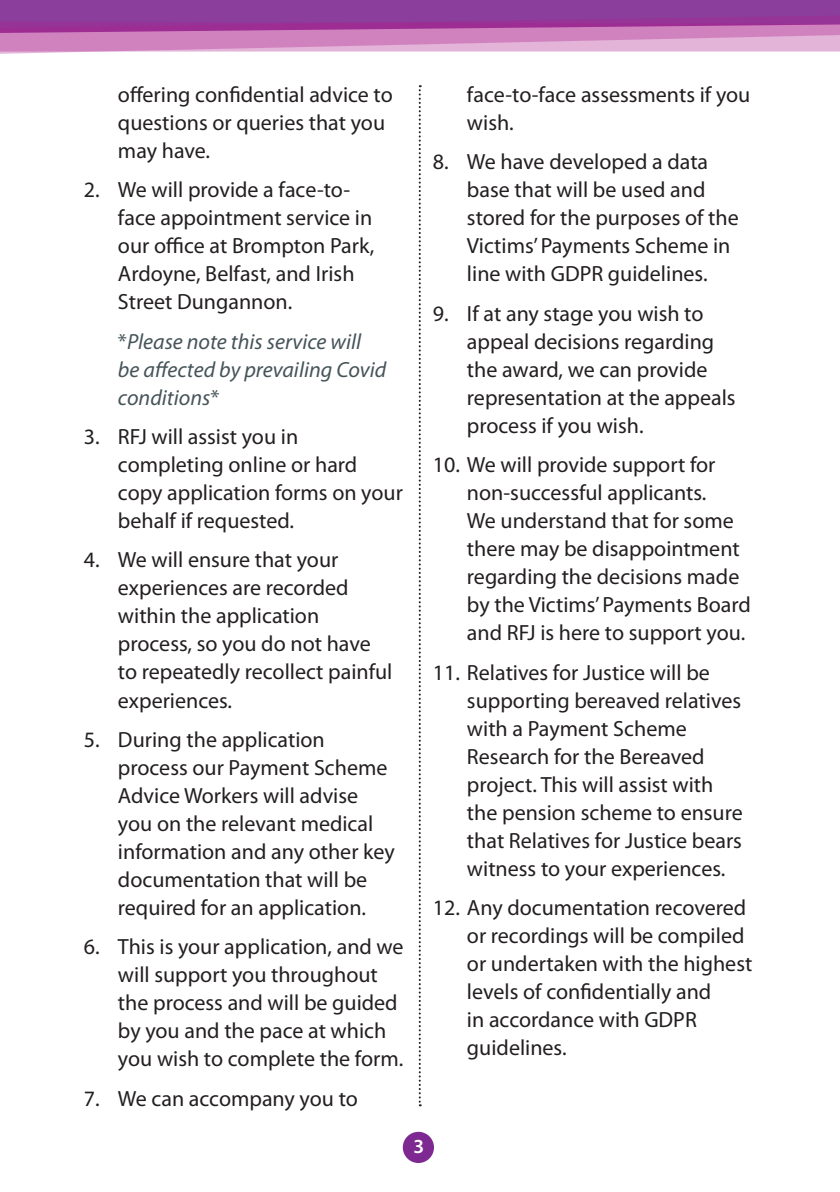
<style>
.page{position:relative;width:840px;height:1192px;background:#fff}
.page>*{position:absolute;margin:0;border:0;box-sizing:border-box;transform-origin:0 0}
.t1{font:22px/28px "Myriad Pro";color:#231f20}
.t2{font:italic 22px/28px "Myriad Pro";color:#465459}
.t3{font:600 20px "Myriad Pro";color:#fff}
.s1{font-style:normal}
</style>
<div class="page">
<div style="left:402px;top:1131px;width:32px;height:31px;background:#7e2991;border-radius:50%"></div>
<svg style="left:418px;top:85px;width:2px;height:1021px"></svg>
<svg style="left:0;top:0;width:840px;height:52px;background:#af61ae"></svg>
<p class="t1" style="left:118px;top:80px;width:276px">offering confidential advice to questions or queries that you may have.</p>
<p class="t1" style="left:118px;top:175px;width:258px;text-indent:-34px">2. We will provide a face-to&shy;face appointment service in our office at Brompton Park,<br>Ardoyne, Belfast, and Irish<br>Street Dungannon.</p>
<p class="t2" style="left:118px;top:327px;width:270px"><span class="s1">*</span>Please note this service will be affected by prevailing Covid conditions<span class="s1">*</span></p>
<p class="t1" style="left:118px;top:422px;width:286px;text-indent:-34px">3. RFJ will assist you in completing online or hard copy application forms on your behalf if requested.</p>
<p class="t1" style="left:118px;top:545px;width:276px;text-indent:-34px">4. We will ensure that your experiences are recorded within the application process, so you do not have to repeatedly recollect painful experiences.</p>
<p class="t1" style="left:118px;top:725px;width:278px;text-indent:-34px">5. During the application process our Payment Scheme<br>Advice Workers will advise you on the relevant medical information and any other key documentation that will be required for an application.</p>
<p class="t1" style="left:118px;top:932px;width:287px;text-indent:-34px">6. This is your application, and we will support you throughout the process and will be guided by you and the pace at which you wish to complete the form.</p>
<p class="t1" style="left:84px;top:1083px;width:275px">7. We can accompany you to</p>
<p class="t1" style="left:467px;top:80px;width:285px">face-to-face assessments if you wish.</p>
<p class="t1" style="left:467px;top:147px;width:273px;text-indent:-34px">8. We have developed a data base that will be used and stored for the purposes of the<br>Victims’ Payments Scheme in line with GDPR guidelines.</p>
<p class="t1" style="left:467px;top:299px;width:270px;text-indent:-34px">9. If at any stage you wish to appeal decisions regarding the award, we can provide representation at the appeals process if you wish.</p>
<p class="t1" style="left:467px;top:450px;width:285px;text-indent:-34px">10. We will provide support for non-successful applicants.<br>We understand that for some there may be disappointment regarding the decisions made by the Victims’ Payments Board and RFJ is here to support you.</p>
<p class="t1" style="left:467px;top:657px;width:277px;text-indent:-34px">11. Relatives for Justice will be supporting bereaved relatives with a Payment Scheme<br>Research for the Bereaved project. This will assist with the pension scheme to ensure that Relatives for Justice bears witness to your experiences.</p>
<p class="t1" style="left:467px;top:893px;width:287px;text-indent:-34px">12. Any documentation recovered or recordings will be compiled or undertaken with the highest levels of confidentially and<br>in accordance with GDPR guidelines.</p>
<p class="t3" style="left:413px;top:1133px;width:12px">3</p>
</div>
